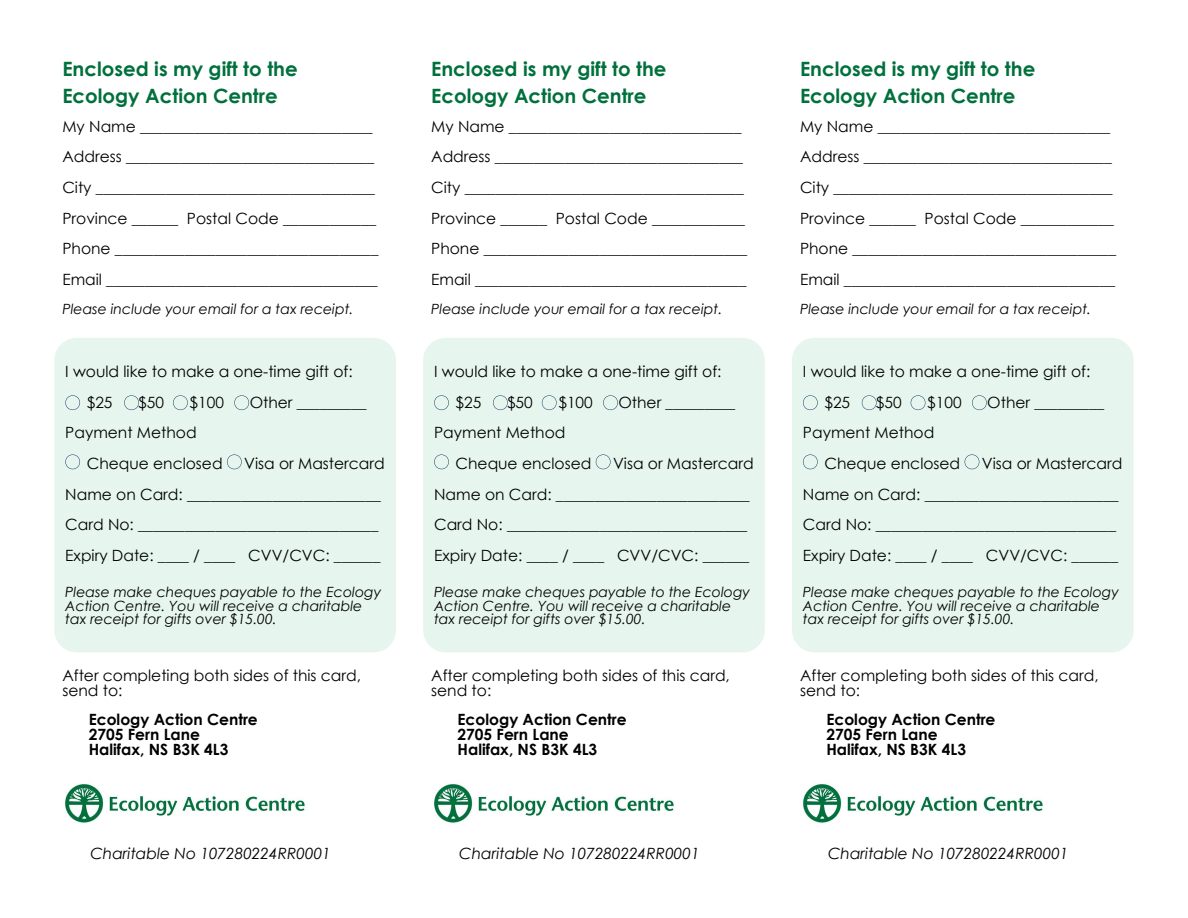
<style>
.page{position:relative;width:1188px;height:918px;background:#fff}
.page>*{position:absolute;margin:0;border:0;box-sizing:border-box;transform-origin:0 0}
.t1{font:700 19.8px/27.5px "Century Gothic";color:#00703c}
.t2{font:15.45px/14.9px "Century Gothic";color:#000}
.t3{font:700 15.45px "Century Gothic";color:#000}
.t4{font:italic 15.45px "Century Gothic";color:#000}
.t5{font:italic 14.1px/13.8px "Century Gothic";color:#000}
</style>
<div class="page">
<div style="left:54px;top:338px;width:342px;height:314px;background:#e6f6ee;border-radius:22px"></div>
<img style="left:65px;top:784px;width:240px;height:39px">
<svg style="left:65px;top:395px;width:15px;height:15px"></svg>
<svg style="left:124px;top:395px;width:15px;height:15px"></svg>
<svg style="left:173px;top:395px;width:15px;height:15px"></svg>
<svg style="left:234px;top:395px;width:15px;height:15px"></svg>
<svg style="left:65px;top:455px;width:15px;height:14px"></svg>
<svg style="left:227px;top:455px;width:15px;height:14px"></svg>
<div style="left:423px;top:338px;width:342px;height:314px;background:#e6f6ee;border-radius:22px"></div>
<img style="left:434px;top:784px;width:240px;height:39px">
<svg style="left:434px;top:395px;width:15px;height:15px"></svg>
<svg style="left:493px;top:395px;width:15px;height:15px"></svg>
<svg style="left:542px;top:395px;width:15px;height:15px"></svg>
<svg style="left:603px;top:395px;width:15px;height:15px"></svg>
<svg style="left:434px;top:455px;width:15px;height:14px"></svg>
<svg style="left:596px;top:455px;width:15px;height:14px"></svg>
<div style="left:792px;top:338px;width:342px;height:314px;background:#e6f6ee;border-radius:22px"></div>
<img style="left:803px;top:784px;width:240px;height:39px">
<svg style="left:803px;top:395px;width:15px;height:15px"></svg>
<svg style="left:862px;top:395px;width:15px;height:15px"></svg>
<svg style="left:911px;top:395px;width:14px;height:15px"></svg>
<svg style="left:972px;top:395px;width:15px;height:15px"></svg>
<svg style="left:803px;top:455px;width:15px;height:14px"></svg>
<svg style="left:965px;top:455px;width:14px;height:14px"></svg>
<p class="t1" style="left:62px;top:54px;width:237px">Enclosed is my gift to the<br>Ecology Action Centre</p>
<p class="t2" style="left:62px;top:118px;width:312px">My Name ______________________________</p>
<p class="t2" style="left:62px;top:149px;width:313px">Address ________________________________</p>
<p class="t2" style="left:62px;top:179px;width:314px">City ____________________________________</p>
<p class="t2" style="left:62px;top:210px;width:315px">Province ______ Postal Code ____________</p>
<p class="t2" style="left:62px;top:241px;width:318px">Phone __________________________________</p>
<p class="t2" style="left:62px;top:272px;width:317px">Email ___________________________________</p>
<p class="t5" style="left:62px;top:301px;width:293px">Please include your email for a tax receipt.</p>
<p class="t2" style="left:65px;top:364px;width:289px">I would like to make a one-time gift of:</p>
<p class="t2" style="left:87px;top:394px;width:27px">$25</p>
<p class="t2" style="left:138px;top:394px;width:27px">$50</p>
<p class="t2" style="left:190px;top:394px;width:36px">$100</p>
<p class="t2" style="left:250px;top:394px;width:118px">Other _________</p>
<p class="t2" style="left:65px;top:425px;width:133px">Payment Method</p>
<p class="t2" style="left:87px;top:456px;width:137px">Cheque enclosed</p>
<p class="t2" style="left:244px;top:456px;width:142px">Visa or Mastercard</p>
<p class="t2" style="left:65px;top:486px;width:317px">Name on Card: _________________________</p>
<p class="t2" style="left:65px;top:517px;width:315px">Card No: _______________________________</p>
<p class="t2" style="left:65px;top:548px;width:317px">Expiry Date: ____ / ____ CVV/CVC: ______</p>
<p class="t5" style="left:65px;top:585px;width:318px">Please make cheques payable to the Ecology<br>Action Centre. You will receive a charitable tax receipt for gifts over $15.00.</p>
<p class="t2" style="left:62px;top:667px;width:300px">After completing both sides of this card, send to:</p>
<p class="t3" style="left:89px;top:710px;width:171px">Ecology Action Centre</p>
<p class="t3" style="left:89px;top:725px;width:113px">2705 Fern Lane</p>
<p class="t3" style="left:89px;top:739px;width:141px">Halifax, NS B3K 4L3</p>
<p class="t4" style="left:90px;top:843px;width:242px">Charitable No 107280224RR0001</p>
<p class="t1" style="left:431px;top:54px;width:237px">Enclosed is my gift to the<br>Ecology Action Centre</p>
<p class="t2" style="left:431px;top:118px;width:312px">My Name ______________________________</p>
<p class="t2" style="left:431px;top:149px;width:313px">Address ________________________________</p>
<p class="t2" style="left:431px;top:179px;width:314px">City ____________________________________</p>
<p class="t2" style="left:431px;top:210px;width:315px">Province ______ Postal Code ____________</p>
<p class="t2" style="left:431px;top:241px;width:318px">Phone __________________________________</p>
<p class="t2" style="left:431px;top:272px;width:317px">Email ___________________________________</p>
<p class="t5" style="left:431px;top:301px;width:293px">Please include your email for a tax receipt.</p>
<p class="t2" style="left:434px;top:364px;width:289px">I would like to make a one-time gift of:</p>
<p class="t2" style="left:456px;top:394px;width:27px">$25</p>
<p class="t2" style="left:507px;top:394px;width:27px">$50</p>
<p class="t2" style="left:558px;top:394px;width:36px">$100</p>
<p class="t2" style="left:618px;top:394px;width:118px">Other _________</p>
<p class="t2" style="left:434px;top:425px;width:133px">Payment Method</p>
<p class="t2" style="left:456px;top:456px;width:137px">Cheque enclosed</p>
<p class="t2" style="left:613px;top:456px;width:142px">Visa or Mastercard</p>
<p class="t2" style="left:434px;top:486px;width:317px">Name on Card: _________________________</p>
<p class="t2" style="left:434px;top:517px;width:315px">Card No: _______________________________</p>
<p class="t2" style="left:434px;top:548px;width:317px">Expiry Date: ____ / ____ CVV/CVC: ______</p>
<p class="t5" style="left:434px;top:585px;width:318px">Please make cheques payable to the Ecology<br>Action Centre. You will receive a charitable tax receipt for gifts over $15.00.</p>
<p class="t2" style="left:431px;top:667px;width:300px">After completing both sides of this card, send to:</p>
<p class="t3" style="left:458px;top:710px;width:171px">Ecology Action Centre</p>
<p class="t3" style="left:458px;top:725px;width:113px">2705 Fern Lane</p>
<p class="t3" style="left:458px;top:739px;width:141px">Halifax, NS B3K 4L3</p>
<p class="t4" style="left:459px;top:843px;width:242px">Charitable No 107280224RR0001</p>
<p class="t1" style="left:800px;top:54px;width:237px">Enclosed is my gift to the<br>Ecology Action Centre</p>
<p class="t2" style="left:800px;top:118px;width:312px">My Name ______________________________</p>
<p class="t2" style="left:800px;top:149px;width:313px">Address ________________________________</p>
<p class="t2" style="left:800px;top:179px;width:314px">City ____________________________________</p>
<p class="t2" style="left:800px;top:210px;width:315px">Province ______ Postal Code ____________</p>
<p class="t2" style="left:800px;top:241px;width:318px">Phone __________________________________</p>
<p class="t2" style="left:800px;top:272px;width:317px">Email ___________________________________</p>
<p class="t5" style="left:800px;top:301px;width:293px">Please include your email for a tax receipt.</p>
<p class="t2" style="left:803px;top:364px;width:289px">I would like to make a one-time gift of:</p>
<p class="t2" style="left:824px;top:394px;width:27px">$25</p>
<p class="t2" style="left:876px;top:394px;width:27px">$50</p>
<p class="t2" style="left:927px;top:394px;width:36px">$100</p>
<p class="t2" style="left:987px;top:394px;width:118px">Other _________</p>
<p class="t2" style="left:803px;top:425px;width:133px">Payment Method</p>
<p class="t2" style="left:824px;top:456px;width:137px">Cheque enclosed</p>
<p class="t2" style="left:982px;top:456px;width:142px">Visa or Mastercard</p>
<p class="t2" style="left:803px;top:486px;width:317px">Name on Card: _________________________</p>
<p class="t2" style="left:803px;top:517px;width:315px">Card No: _______________________________</p>
<p class="t2" style="left:803px;top:548px;width:317px">Expiry Date: ____ / ____ CVV/CVC: ______</p>
<p class="t5" style="left:803px;top:585px;width:318px">Please make cheques payable to the Ecology<br>Action Centre. You will receive a charitable tax receipt for gifts over $15.00.</p>
<p class="t2" style="left:800px;top:667px;width:300px">After completing both sides of this card, send to:</p>
<p class="t3" style="left:826px;top:710px;width:171px">Ecology Action Centre</p>
<p class="t3" style="left:826px;top:725px;width:113px">2705 Fern Lane</p>
<p class="t3" style="left:826px;top:739px;width:141px">Halifax, NS B3K 4L3</p>
<p class="t4" style="left:828px;top:843px;width:242px">Charitable No 107280224RR0001</p>
</div>
